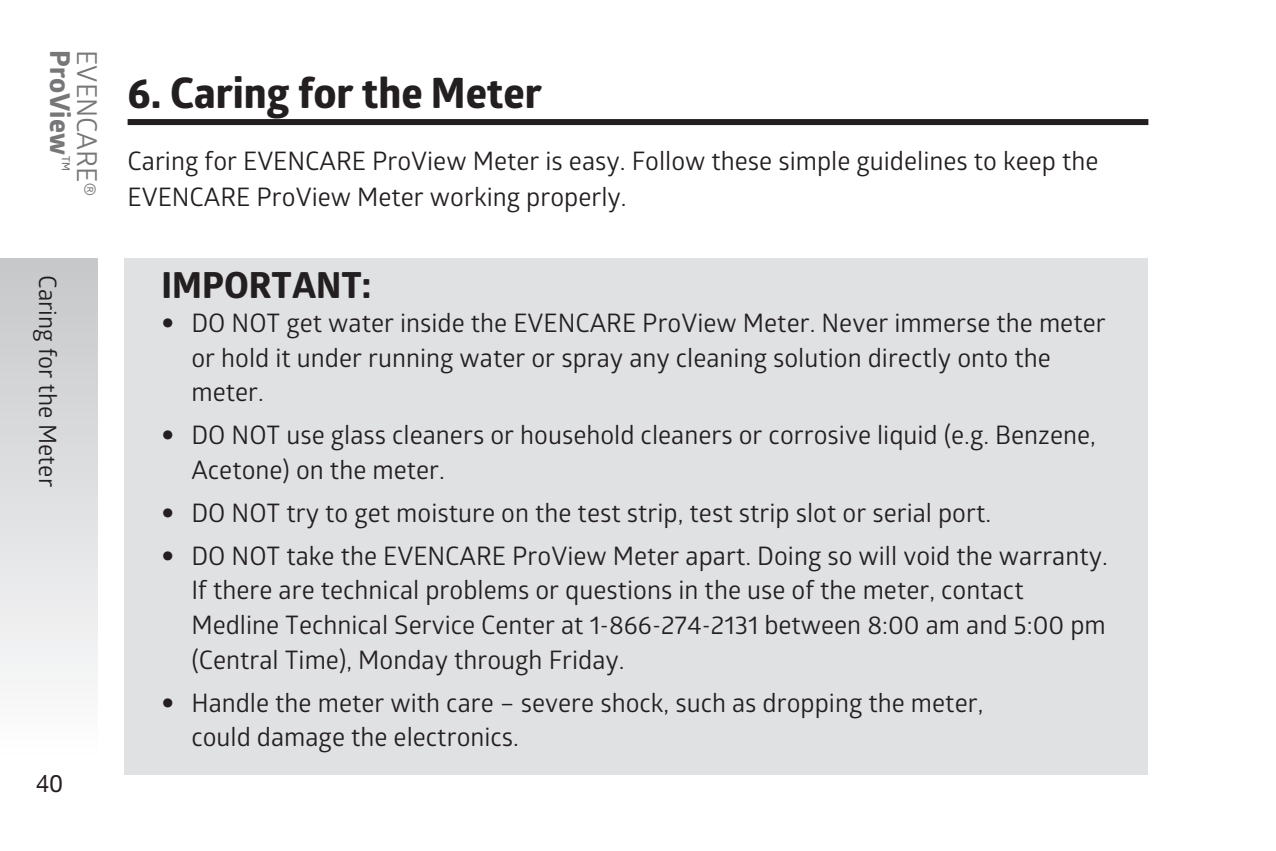
<style>
.page{position:relative;width:1276px;height:851px;background:#fff}
.page>*{position:absolute;margin:0;border:0;box-sizing:border-box;transform-origin:0 0}
.Headlines{font:700 42px "Globerx";color:#231f20}
.G1{font:700 36px "Globerx";color:#231f20}
.t1{font:27.3px "Glober";color:#777779}
.t2{font:700 27.3px "Globerx";color:#777779}
.Bullets_Body_Copy_In{font:25.5px/34.5px "Glober";color:#231f20}
.Body_Copy{font:25.5px/36px "Glober";color:#231f20}
.Side_Tag{font:24px "Glober";color:#231f20}
.t3{font:24px "Helvetica Neue LT Std";color:#231f20}
.s1{font-family:"Glober";font-weight:600}
.s2{font-family:"Helvetica Neue LT Std"}
</style>
<div class="page">
<div style="left:0;top:258px;width:98px;height:499px;background:linear-gradient(to bottom,#c5c7c9,#fdfdfe)"></div>
<div style="left:125px;top:258px;width:1023px;height:516px;background:#e0e1e3"></div>
<div style="left:128px;top:119px;width:1020px;height:6px;background:#231f20"></div>
<p class="t2" style="left:80px;top:50px;width:123px;rotate:90deg">ProView<span class="s1">™</span></p>
<p class="t1" style="left:106px;top:50px;width:148px;rotate:90deg">EVENCARE®</p>
<p class="Side_Tag" style="left:65px;top:275px;width:213px;rotate:90deg">Caring for the Meter</p>
<p class="t3" style="left:36px;top:768px;width:28px">40</p>
<p class="Headlines" style="left:128px;top:63px;width:416px">6. Caring for the Meter</p>
<p class="Body_Copy" style="left:128px;top:141px;width:972px">Caring for EVENCARE ProView Meter is easy. Follow these simple guidelines to keep the<br>EVENCARE ProView Meter working properly.</p>
<p class="G1" style="left:162px;top:259px;width:211px">IMPORTANT:</p>
<p class="Bullets_Body_Copy_In" style="left:191px;top:305px;width:916px;text-indent:-30px"><span class="s2">•</span> DO NOT get water inside the EVENCARE ProView Meter. Never immerse the meter or hold it under running water or spray any cleaning solution directly onto the meter.</p>
<p class="Bullets_Body_Copy_In" style="left:191px;top:417px;width:906px;text-indent:-30px"><span class="s2">•</span> DO NOT use glass cleaners or household cleaners or corrosive liquid (e.g. Benzene,<br>Acetone) on the meter.</p>
<p class="Bullets_Body_Copy_In" style="left:162px;top:494px;width:831px"><span class="s2">•</span> DO NOT try to get moisture on the test strip, test strip slot or serial port.</p>
<p class="Bullets_Body_Copy_In" style="left:191px;top:537px;width:918px;text-indent:-30px"><span class="s2">•</span> DO NOT take the EVENCARE ProView Meter apart. Doing so will void the warranty.<br>If there are technical problems or questions in the use of the meter, contact Medline Technical Service Center at 1-866-274-2131 between 8:00 am and 5:00 pm (Central Time), Monday through Friday.</p>
<p class="Bullets_Body_Copy_In" style="left:191px;top:684px;width:793px;text-indent:-30px"><span class="s2">•</span> Handle the meter with care – severe shock, such as dropping the meter, could damage the electronics.</p>
</div>
